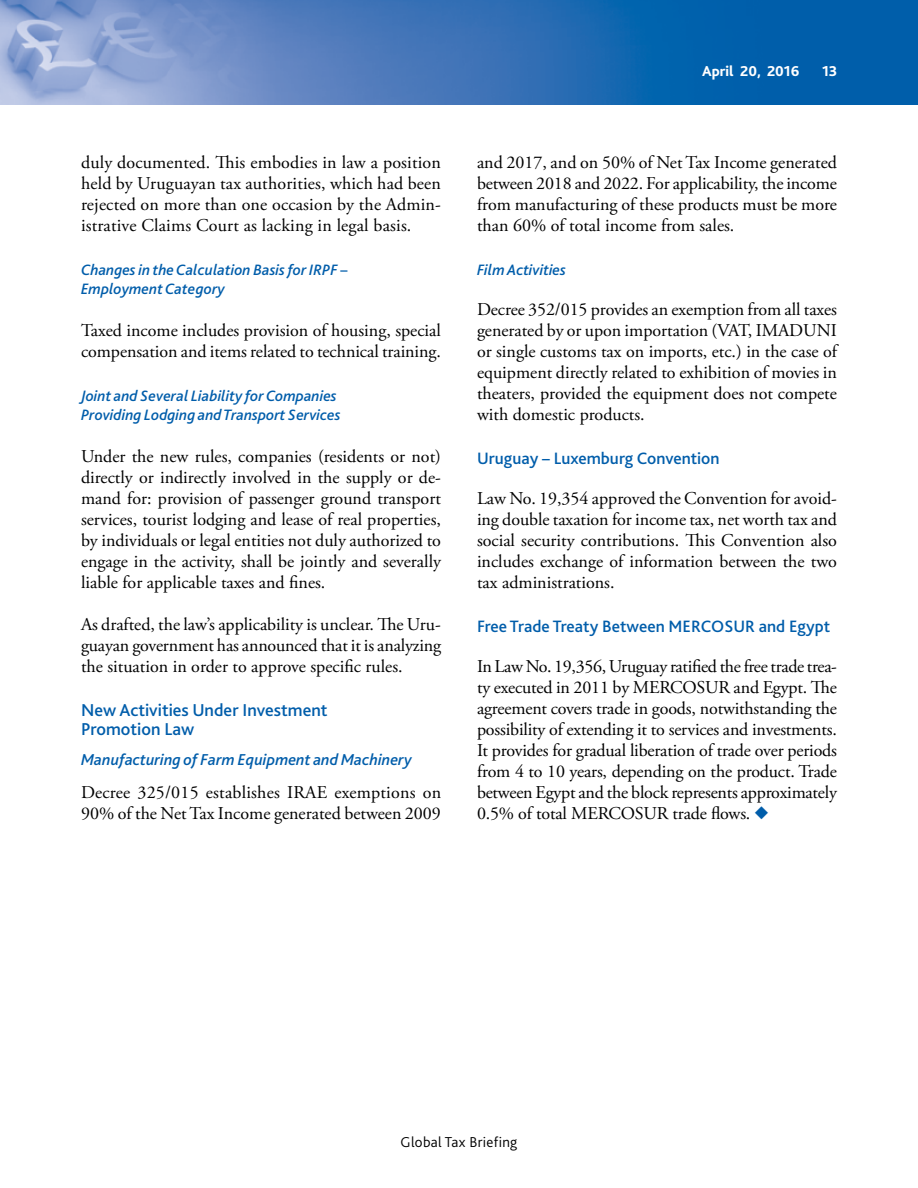
<style>
.page{position:relative;width:918px;height:1188px;background:#fff}
.page>*{position:absolute;margin:0;border:0;box-sizing:border-box;transform-origin:0 0}
.BODY_A{font:18px/21px "Adobe Garamond Pro";color:#000;text-align:justify}
.H2_A{font:500 18px/19.5px "Bliss 2";color:#005daa}
.H2_A-2{font:500 17.25px "Bliss 2";color:#005daa}
.H3_A{font:italic 500 16.5px "Bliss 2";color:#005daa}
.H3_A-2{font:italic 500 15.75px/19.5px "Bliss 2";color:#005daa}
.t1{font:300 15px "Bliss 2";letter-spacing:.02em;color:#000}
.t2{font:800 15px "Bliss 2";color:#fff}
.s1{color:#005daa}
</style>
<div class="page">
<img style="left:0;top:0;width:918px;height:105px">
<p class="BODY_A" style="left:81px;top:152px;width:362px">duly documented. This embodies in law a position held by Uruguayan tax authorities, which had been rejected on more than one occasion by the Admin&shy;istrative Claims Court as lacking in legal basis.</p>
<p class="H3_A-2" style="left:81px;top:259px;width:268px">Changes in the Calculation Basis for IRPF –<br>Employment Category</p>
<p class="BODY_A" style="left:81px;top:320px;width:362px">Taxed income includes provision of housing, special compensation and items related to technical training.</p>
<p class="H3_A-2" style="left:81px;top:385px;width:261px">Joint and Several Liability for Companies<br>Providing Lodging and Transport Services</p>
<p class="BODY_A" style="left:81px;top:446px;width:362px">Under the new rules, companies (residents or not) directly or indirectly involved in the supply or de&shy;mand for: provision of passenger ground transport services, tourist lodging and lease of real properties, by individuals or legal entities not duly authorized to engage in the activity, shall be jointly and severally liable for applicable taxes and fines.</p>
<p class="BODY_A" style="left:81px;top:614px;width:362px">As drafted, the law’s applicability is unclear. The Uru&shy;guayan government has announced that it is analyzing the situation in order to approve specific rules.</p>
<p class="H2_A" style="left:81px;top:699px;width:248px">New Activities Under Investment<br>Promotion Law</p>
<p class="H3_A" style="left:81px;top:749px;width:332px">Manufacturing of Farm Equipment and Machinery</p>
<p class="BODY_A" style="left:81px;top:782px;width:362px">Decree 325/015 establishes IRAE exemptions on<br>90% of the Net Tax Income generated between 2009</p>
<p class="t2" style="left:702px;top:62px;width:99px">April 20, 2016</p>
<p class="t2" style="left:822px;top:62px;width:17px">13</p>
<p class="BODY_A" style="left:477px;top:152px;width:362px">and 2017, and on 50% of Net Tax Income generated between 2018 and 2022. For applicability, the income from manufacturing of these products must be more than 60% of total income from sales.</p>
<p class="H3_A-2" style="left:477px;top:259px;width:91px">Film Activities</p>
<p class="BODY_A" style="left:477px;top:299px;width:362px">Decree 352/015 provides an exemption from all taxes generated by or upon importation (VAT, IMADUNI or single customs tax on imports, etc.) in the case of equipment directly related to exhibition of movies in theaters, provided the equipment does not compete with domestic products.</p>
<p class="H2_A-2" style="left:477px;top:447px;width:244px">Uruguay – Luxemburg Convention</p>
<p class="BODY_A" style="left:477px;top:488px;width:362px">Law No. 19,354 approved the Convention for avoid&shy;ing double taxation for income tax, net worth tax and social security contributions. This Convention also includes exchange of information between the two tax administrations.</p>
<p class="H2_A-2" style="left:477px;top:615px;width:355px">Free Trade Treaty Between MERCOSUR and Egypt</p>
<p class="BODY_A" style="left:477px;top:656px;width:362px">In Law No. 19,356, Uruguay ratified the free trade trea&shy;ty executed in 2011 by MERCOSUR and Egypt. The agreement covers trade in goods, notwithstanding the possibility of extending it to services and investments.<br>It provides for gradual liberation of trade over periods from 4 to 10 years, depending on the product. Trade between Egypt and the block represents approximately 0.5% of total MERCOSUR trade flows. <span class="s1">◆</span></p>
<p class="t1" style="left:401px;top:1133px;width:118px">Global Tax Briefing</p>
</div>
